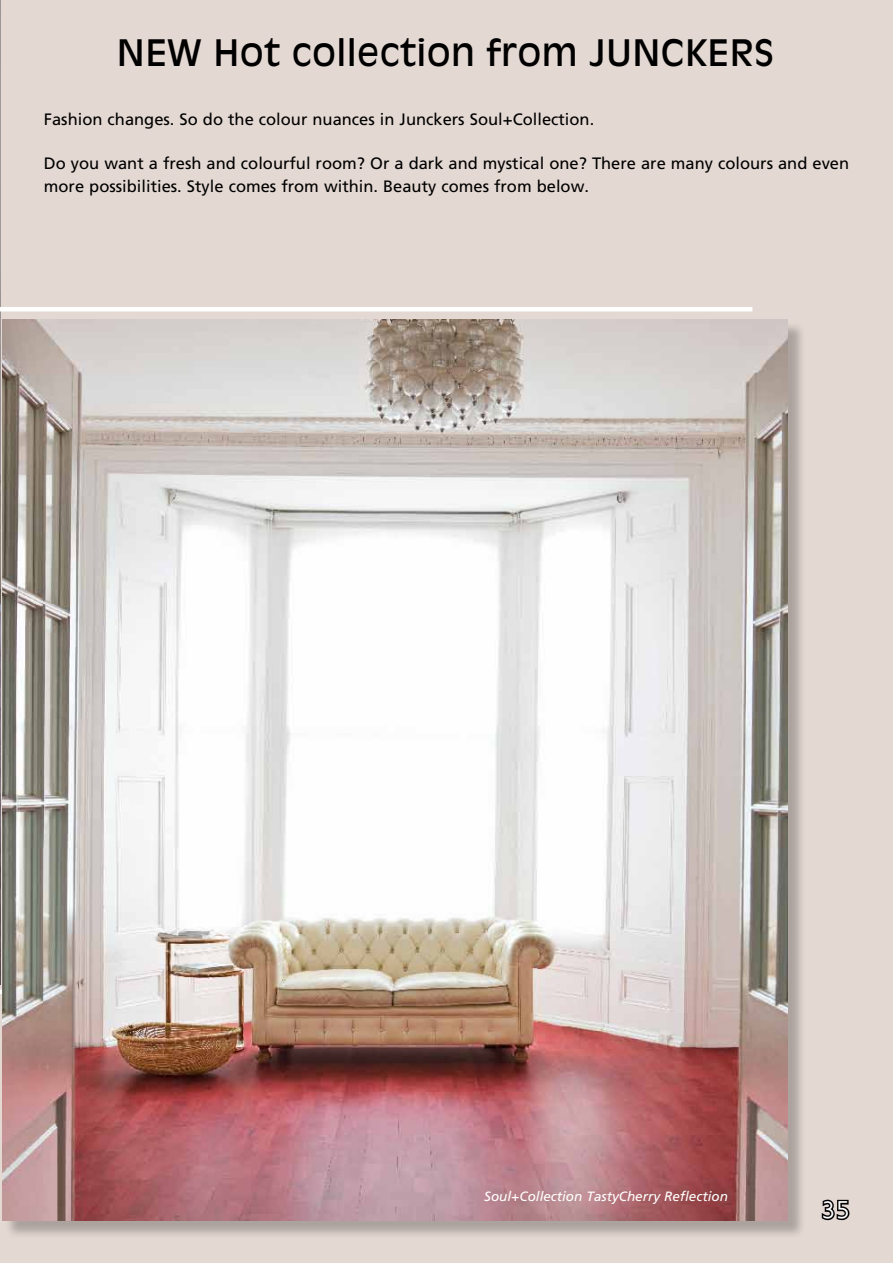
<style>
.page{position:relative;width:893px;height:1263px;background:#e4d8d2}
.page>*{position:absolute;margin:0;border:0;box-sizing:border-box;transform-origin:0 0}
.t1{font:36px "Antique Olive";letter-spacing:.01em;color:#000}
.t2{font:36px "Vrinda";color:#fff}
.t3{font:16.5px/22.5px "Frutiger";color:#000}
.t4{font:italic 13.5px "Frutiger";color:#fff}
</style>
<div class="page">
<img style="left:0;top:0;width:1px;height:985px">
<svg style="left:820px;top:1197px;width:32px;height:24px"></svg>
<div style="left:0;top:989px;width:14px;height:5px;background:#fff"></div>
<hr style="left:0;top:307px;width:752px;height:4px;background:#fff">
<div style="left:4px;top:321px;width:802px;height:918px;background:#000;opacity:.25"></div>
<img style="left:2px;top:319px;width:786px;height:901px">
<h1 class="t1" style="left:117px;top:32px;width:659px">NEW Hot collection from JUNCKERS</h1>
<p class="t3" style="left:44px;top:109px;width:552px">Fashion changes. So do the colour nuances in Junckers Soul+Collection.</p>
<p class="t3" style="left:44px;top:152px;width:807px">Do you want a fresh and colourful room? Or a dark and mystical one? There are many colours and even more possibilities. Style comes from within. Beauty comes from below.</p>
<p class="t4" style="left:484px;top:1188px;width:245px">Soul+Collection TastyCherry Reflection</p>
<h1 class="t2" style="left:821px;top:1192px;width:31px">35</h1>
</div>
